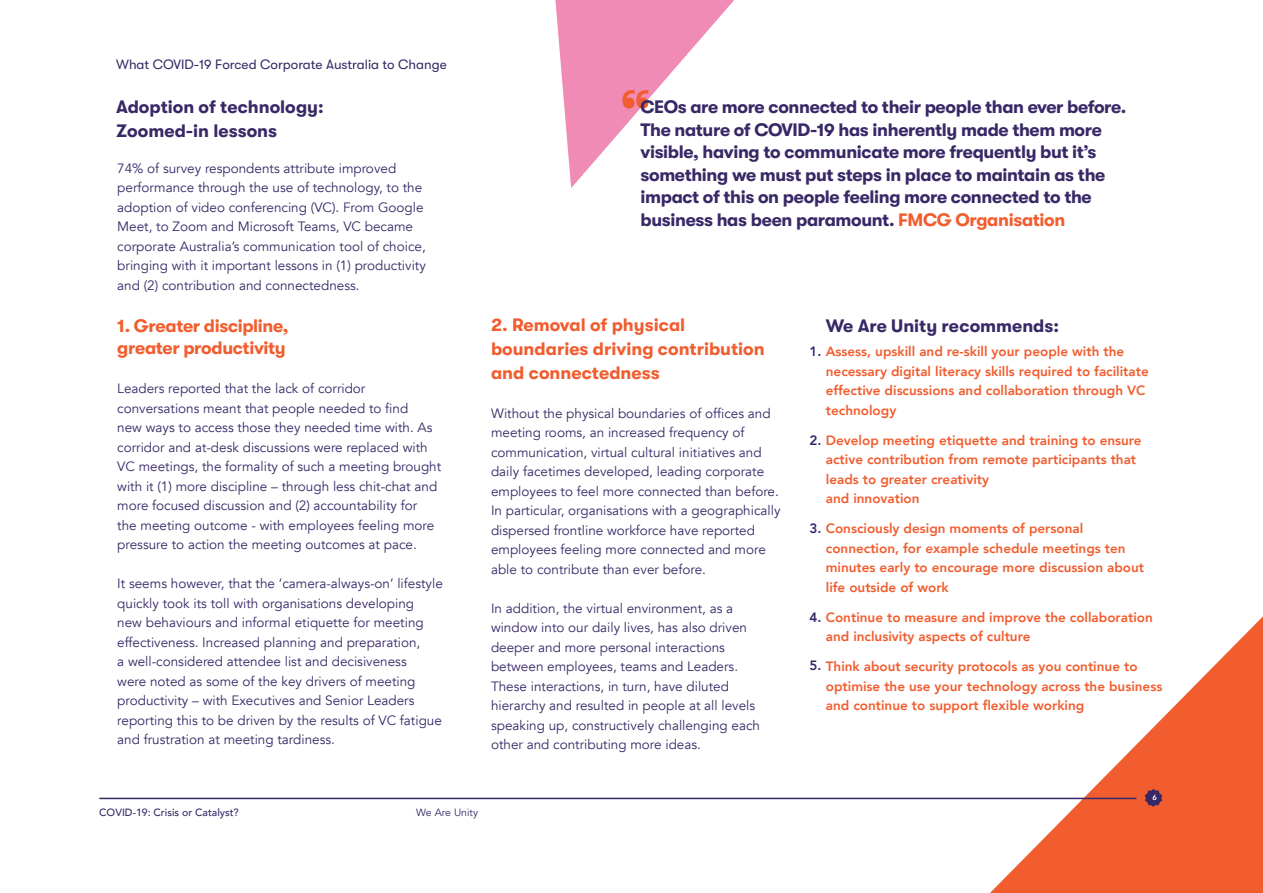
<style>
.page{position:relative;width:1263px;height:893px;background:#fff}
.page>*{position:absolute;margin:0;border:0;box-sizing:border-box;transform-origin:0 0}
.t1{font:700 18px/22.5px "GT Walsheim";letter-spacing:-.02em;color:#382866}
.t2{font:700 18px/24px "GT Walsheim";color:#f15d2f}
.t3{font:700 18px/24px "GT Walsheim";color:#382866}
.t4{font:700 18px/22.5px "GT Walsheim";letter-spacing:-.02em;color:#f15d2f}
.t5{font:13.5px/19.5px "Avenir";color:#382866}
.t6{font:800 13.5px/19.5px "Avenir";color:#f15d2f}
.t7{font:13.5px "GT Walsheim";color:#382866}
.t8{font:800 13.5px "Avenir";color:#382866}
.t9{font:500 10.5px "Avenir";color:#382866}
.t10{font:10.5px "Avenir";color:#382866}
.t11{font:800 7.5px "Avenir";color:#fff}
.s1{color:#f15d2f}
.s2{color:#382866}
</style>
<div class="page">
<svg style="left:990px;top:616px;width:273px;height:277px"></svg>
<svg style="left:1144px;top:788px;width:18px;height:19px"></svg>
<hr style="left:99px;top:798px;width:1037px;height:1px;background:#382866">
<svg style="left:555px;top:0;width:179px;height:188px"></svg>
<p class="t7" style="left:116px;top:57px;width:332px">What COVID-19 Forced Corporate Australia to Change</p>
<h1 class="t3" style="left:116px;top:95px;width:209px">Adoption of technology:<br>Zoomed-in lessons</h1>
<p class="t5" style="left:117px;top:159px;width:310px">74% of survey respondents attribute improved performance through the use of technology, to the adoption of video conferencing (VC). From Google Meet, to Zoom and Microsoft Teams, VC became corporate Australia’s communication tool of choice, bringing with it important lessons in (1) productivity and (2) contribution and connectedness.</p>
<h1 class="t4" style="left:117px;top:314px;width:173px">1. Greater discipline, greater productivity</h1>
<p class="t5" style="left:117px;top:379px;width:325px">Leaders reported that the lack of corridor conversations meant that people needed to find<br>new ways to access those they needed time with. As corridor and at-desk discussions were replaced with VC meetings, the formality of such a meeting brought with it (1) more discipline – through less chit-chat and more focused discussion and (2) accountability for<br>the meeting outcome - with employees feeling more pressure to action the meeting outcomes at pace.</p>
<p class="t5" style="left:117px;top:574px;width:327px">It seems however, that the ‘camera-always-on’ lifestyle quickly took its toll with organisations developing<br>new behaviours and informal etiquette for meeting effectiveness. Increased planning and preparation,<br>a well-considered attendee list and decisiveness<br>were noted as some of the key drivers of meeting productivity – with Executives and Senior Leaders reporting this to be driven by the results of VC fatigue and frustration at meeting tardiness.</p>
<p class="t1" style="left:640px;top:96px;width:487px">CEOs are more connected to their people than ever before.<br>The nature of COVID-19 has inherently made them more visible, having to communicate more frequently but it’s something we must put steps in place to maintain as the impact of this on people feeling more connected to the business has been paramount. <span class="s1">FMCG Organisation</span></p>
<h1 class="t2" style="left:491px;top:312px;width:275px">2. Removal of physical boundaries driving contribution and connectedness</h1>
<p class="t5" style="left:491px;top:404px;width:291px">Without the physical boundaries of offices and meeting rooms, an increased frequency of communication, virtual cultural initiatives and daily facetimes developed, leading corporate employees to feel more connected than before.<br>In particular, organisations with a geographically dispersed frontline workforce have reported employees feeling more connected and more able to contribute than ever before.</p>
<p class="t5" style="left:491px;top:598px;width:271px">In addition, the virtual environment, as a window into our daily lives, has also driven deeper and more personal interactions between employees, teams and Leaders.<br>These interactions, in turn, have diluted hierarchy and resulted in people at all levels speaking up, constructively challenging each other and contributing more ideas.</p>
<h1 class="t3" style="left:826px;top:313px;width:235px">We Are Unity recommends:</h1>
<p class="t6" style="left:826px;top:342px;width:324px;text-indent:-16px"><span class="s2">1.</span> Assess, upskill and re-skill your people with the necessary digital literacy skills required to facilitate effective discussions and collaboration through VC technology</p>
<p class="t6" style="left:826px;top:430px;width:317px;text-indent:-16px"><span class="s2">2.</span> Develop meeting etiquette and training to ensure active contribution from remote participants that leads to greater creativity<br>and innovation</p>
<p class="t6" style="left:826px;top:519px;width:320px;text-indent:-16px"><span class="s2">3.</span> Consciously design moments of personal connection, for example schedule meetings ten minutes early to encourage more discussion about life outside of work</p>
<p class="t6" style="left:826px;top:607px;width:329px;text-indent:-16px"><span class="s2">4.</span> Continue to measure and improve the collaboration and inclusivity aspects of culture</p>
<p class="t6" style="left:826px;top:657px;width:338px">Think about security protocols as you continue to optimise the use your technology across the business and continue to support flexible working</p>
<p class="t8" style="left:809px;top:655px;width:13px">5.</p>
<p class="t9" style="left:99px;top:804px;width:141px">COVID-19: Crisis or Catalyst?</p>
<p class="t10" style="left:416px;top:806px;width:63px">We Are Unity</p>
<p class="t11" style="left:1152px;top:792px;width:6px">6</p>
</div>
